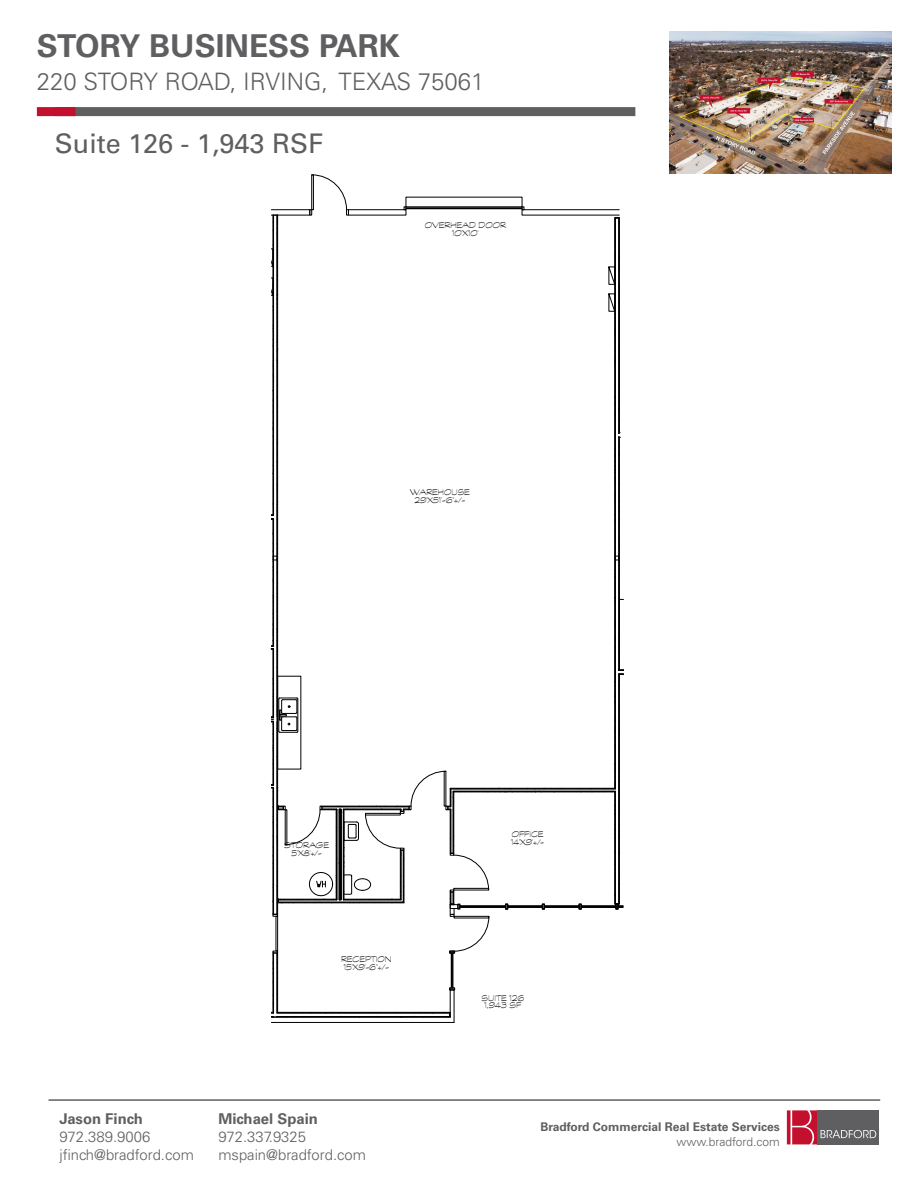
<style>
.page{position:relative;width:918px;height:1188px;background:#fff}
.page>*{position:absolute;margin:0;border:0;box-sizing:border-box;transform-origin:0 0}
.t1{font:700 31.5px "Univers LT Std";color:#5f5f62}
.t2{font:27px "Univers LT Std";color:#5f5f62}
.t3{font:300 24px "Univers LT Std";color:#5f5f62}
.t4{font:300 14.85px/17.9px "Univers LT Std";color:#5f5f62}
.t5{font:700 12px/14.4px "Univers LT Std";color:#5f5f62;text-align:right}
.t6{font:9px/7.8px "Graphite Light ATT";color:#000;text-align:center}
.s1{font-weight:700}
.s2{font-weight:300}
</style>
<div class="page">
<img style="left:670px;top:31px;width:222px;height:143px">
<svg style="left:786px;top:1110px;width:93px;height:35px"></svg>
<svg style="left:787px;top:1110px;width:4px;height:34px"></svg>
<div style="left:818px;top:1110px;width:61px;height:34px;background:#5f5f62"></div>
<svg style="left:792px;top:1110px;width:84px;height:34px"></svg>
<div style="left:55px;top:107px;width:580px;height:9px;background:#5f5f62"></div>
<hr style="left:49px;top:1099px;width:831px;height:2px;background:#5f5f62">
<div style="left:37px;top:107px;width:39px;height:9px;background:#c3102f"></div>
<svg style="left:271px;top:175px;width:353px;height:848px"></svg>
<div style="left:619px;top:286px;width:5px;height:147px;border:1px solid #000"></div>
<div style="left:619px;top:599px;width:5px;height:71px;border:1px solid #000"></div>
<p class="t1" style="left:37px;top:27px;width:365px">STORY BUSINESS PARK</p>
<p class="t3" style="left:37px;top:67px;width:449px">220 STORY ROAD, IRVING, TEXAS 75061</p>
<p class="t2" style="left:55px;top:127px;width:270px">Suite 126 - 1,943 RSF</p>
<p class="t6" style="left:425px;top:221px;width:83px">OVERHEAD DOOR<br>10'X10'</p>
<p class="t6" style="left:410px;top:487px;width:61px">WAREHOUSE<br>29'X51'-6"+/-</p>
<p class="t6" style="left:284px;top:841px;width:46px">STORAGE<br>5'X8'+/-</p>
<p class="t6" style="left:341px;top:955px;width:52px">RECEPTION<br>15'X9'-6"+/-</p>
<p class="t4" style="left:59px;top:1110px;width:136px"><span class="s1">Jason Finch<br></span>972.389.9006 jfinch@bradford.com</p>
<p class="t4" style="left:218px;top:1110px;width:149px"><span class="s1">Michael Spain<br></span>972.337.9325 mspain@bradford.com</p>
<p class="t6" style="left:511px;top:829px;width:35px;text-align:left">OFFICE<br>14'X9'+/-</p>
<p class="t6" style="left:482px;top:993px;width:44px">SUITE 126<br>1,943 SF</p>
<p class="t5" style="left:540px;top:1120px;width:241px">Bradford Commercial Real Estate Services <span class="s2">www.bradford.com</span></p>
</div>
